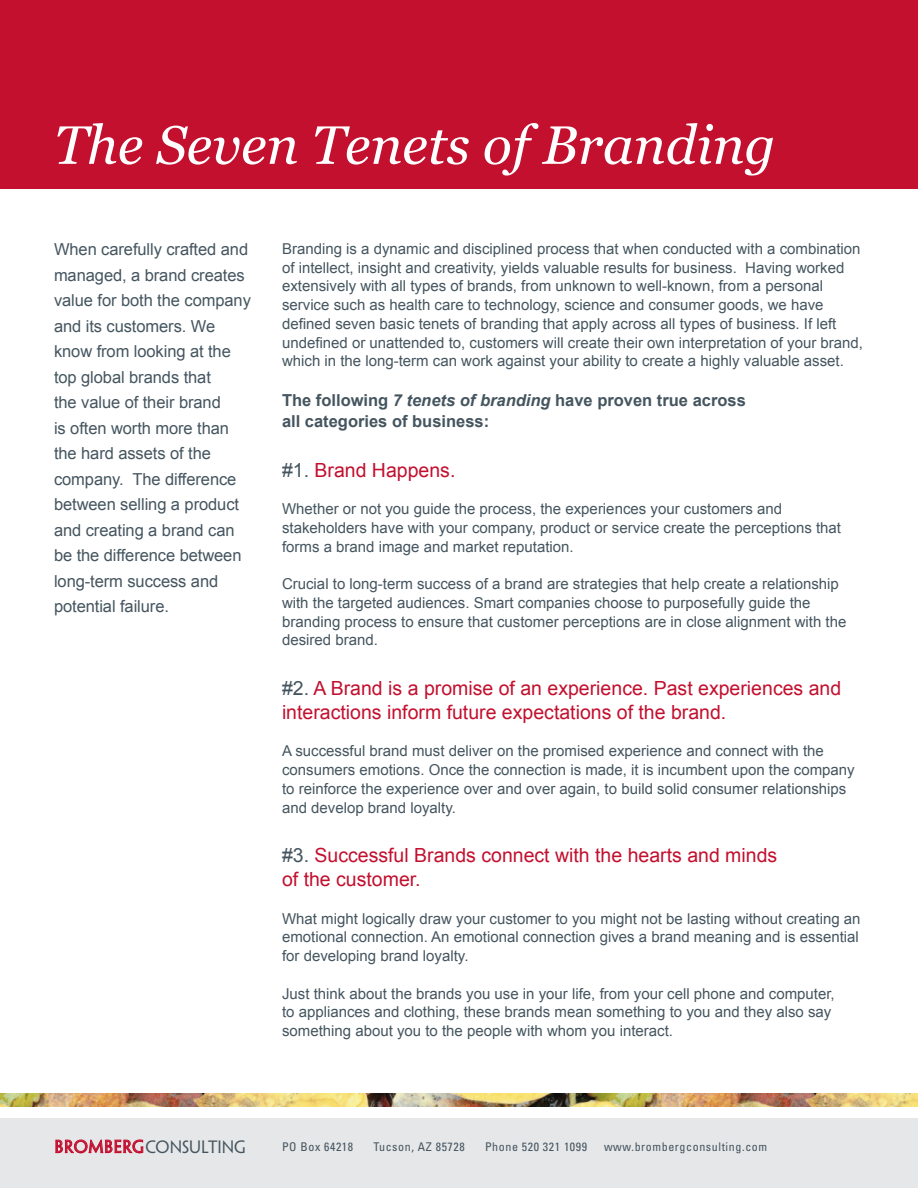
<style>
.page{position:relative;width:918px;height:1188px;background:#fff}
.page>*{position:absolute;margin:0;border:0;box-sizing:border-box;transform-origin:0 0}
.headers{font:italic 54px "Georgia";color:#fff}
.numbers{font:19.5px/24px "Arial";color:#c3102f}
.intro_paragraph{font:16.5px/25.5px "Arial";letter-spacing:-.005em;color:#45555f}
.new_body{font:700 16.5px/21px "Arial";color:#45555f}
.t1{font:16.05px "Penumbra Flare Std";color:#45555f}
.new_body-2{font:15px/18.8px "Arial";color:#45555f}
.t2{font:condensed 12px "Univers";letter-spacing:.05em;color:#45555f}
.s1{font-style:italic}
.s2{color:#45555f}
.s3{color:#c3102f}
</style>
<div class="page">
<div style="left:0;top:1119px;width:918px;height:69px;background:#e6e7e9"></div>
<div style="left:0;top:0;width:918px;height:189px;background:#c3102f"></div>
<svg style="left:56px;top:1140px;width:87px;height:13px"></svg>
<img style="left:0;top:1094px;width:918px;height:13px">
<p class="headers" style="left:54px;top:106px;width:723px">The Seven Tenets of Branding</p>
<p class="intro_paragraph" style="left:54px;top:237px;width:198px">When carefully crafted and managed, a brand creates value for both the company and its customers. We know from looking at the top global brands that<br>the value of their brand<br>is often worth more than the hard assets of the company. The difference between selling a product and creating a brand can be the difference between long-term success and potential failure.</p>
<p class="new_body-2" style="left:282px;top:239px;width:583px">Branding is a dynamic and disciplined process that when conducted with a combination of intellect, insight and creativity, yields valuable results for business. Having worked extensively with all types of brands, from unknown to well-known, from a personal service such as health care to technology, science and consumer goods, we have defined seven basic tenets of branding that apply across all types of business. If left undefined or unattended to, customers will create their own interpretation of your brand, which in the long-term can work against your ability to create a highly valuable asset.</p>
<p class="new_body" style="left:282px;top:390px;width:465px">The following <span class="s1">7 tenets of branding</span> have proven true across all categories of business:</p>
<p class="numbers" style="left:282px;top:458px;width:175px"><span class="s2">#1.</span> Brand Happens.</p>
<p class="new_body-2" style="left:282px;top:500px;width:561px">Whether or not you guide the process, the experiences your customers and stakeholders have with your company, product or service create the perceptions that forms a brand image and market reputation.</p>
<p class="new_body-2" style="left:282px;top:575px;width:566px">Crucial to long-term success of a brand are strategies that help create a relationship with the targeted audiences. Smart companies choose to purposefully guide the branding process to ensure that customer perceptions are in close alignment with the desired brand.</p>
<p class="numbers" style="left:282px;top:676px;width:561px"><span class="s2">#2.</span> A Brand is a promise of an experience. Past experiences and interactions inform future expectations of the brand.</p>
<p class="new_body-2" style="left:282px;top:742px;width:574px">A successful brand must deliver on the promised experience and connect with the consumers emotions. Once the connection is made, it is incumbent upon the company to reinforce the experience over and over again, to build solid consumer relationships and develop brand loyalty.</p>
<p class="numbers" style="left:282px;top:844px;width:497px"><span class="s2">#3.</span> Successful Brands connect with the hearts and minds of the customer.</p>
<p class="new_body-2" style="left:282px;top:909px;width:580px;text-align:justify">What might logically draw your customer to you might not be lasting without creating an emotional connection. An emotional connection gives a brand meaning and is essential for developing brand loyalty.</p>
<p class="new_body-2" style="left:282px;top:984px;width:554px">Just think about the brands you use in your life, from your cell phone and computer, to appliances and clothing, these brands mean something to you and they also say something about you to the people with whom you interact.</p>
<p class="t1" style="left:55px;top:1137px;width:193px"><span class="s3">BROMBERG</span>CONSULTING</p>
<p class="t2" style="left:282px;top:1139px;width:73px">PO Box 64218</p>
<p class="t2" style="left:373px;top:1139px;width:93px">Tucson, AZ 85728</p>
<p class="t2" style="left:485px;top:1139px;width:104px">Phone 520 321 1099</p>
<p class="t2" style="left:604px;top:1139px;width:165px">www.brombergconsulting.com</p>
</div>
